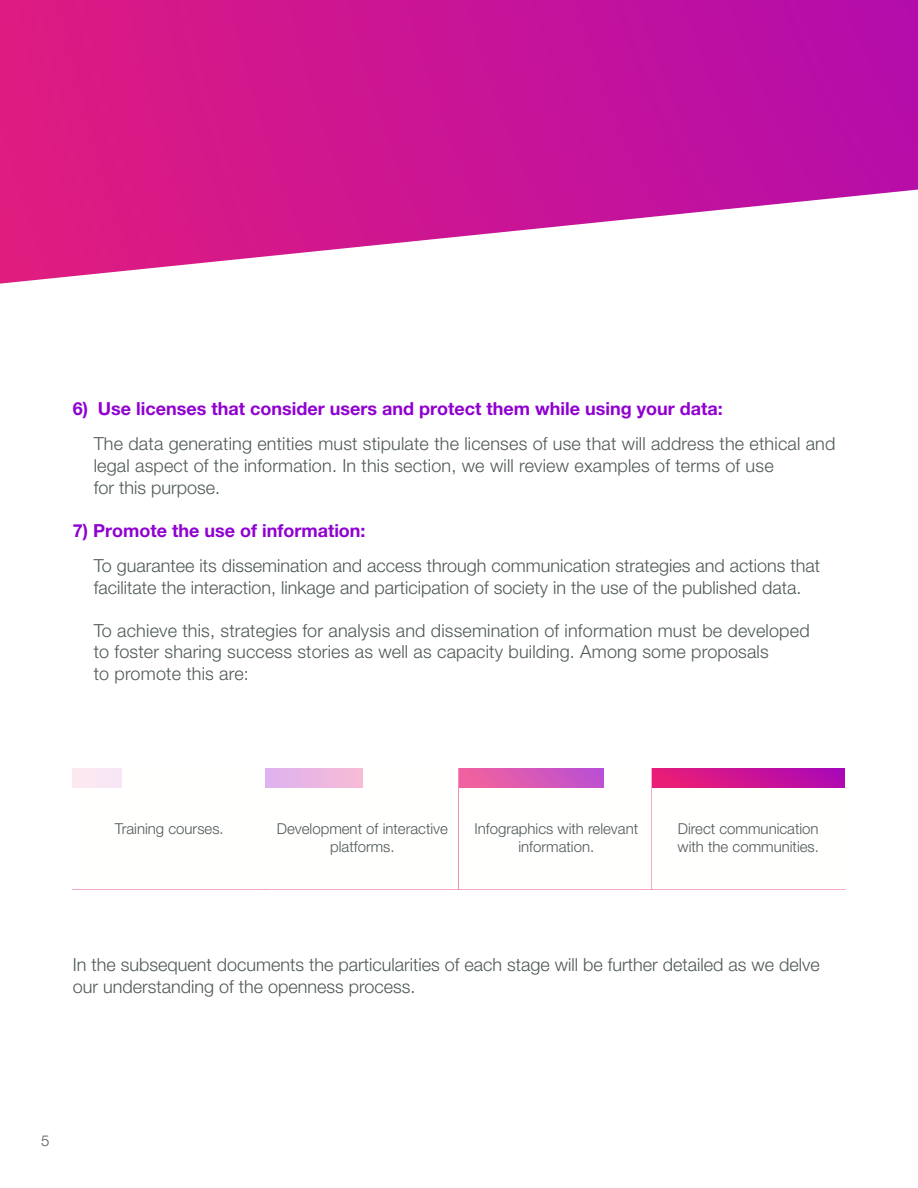
<style>
.page{position:relative;width:918px;height:1188px;background:#fff}
.page>*{position:absolute;margin:0;border:0;box-sizing:border-box;transform-origin:0 0}
.t1{font:300 18px/21.6px "Helvetica Neue LT Pro";letter-spacing:.01em;color:#4f5858}
.t2{font:700 18px "Helvetica Neue LT Pro";color:#9000d0}
.t3{font:300 15px/18px "Helvetica Neue LT Pro";color:#4f5858;text-align:center}
</style>
<div class="page">
<svg style="left:0;top:0;width:918px;height:284px"></svg>
<div style="left:266px;top:768px;width:193px;height:121px;background:#fffffe;border:1px solid #fff"></div>
<div style="left:459px;top:768px;width:193px;height:121px;background:#fffffe;border:1px solid #fff"></div>
<div style="left:652px;top:768px;width:194px;height:121px;background:#fffffe;border:1px solid #fff"></div>
<div style="left:73px;top:769px;width:48px;height:19px;background:#fae7f3"></div>
<div style="left:266px;top:769px;width:96px;height:19px;background:linear-gradient(to right,#ddb3f0,#f7bbd6)"></div>
<div style="left:459px;top:769px;width:145px;height:19px;background:linear-gradient(to right,#f4629a,#bb50d3)"></div>
<div style="left:652px;top:769px;width:193px;height:19px;background:linear-gradient(to right,#ed1e73,#ac09b4)"></div>
<p class="t2" style="left:73px;top:398px;width:652px">6) Use licenses that consider users and protect them while using your data:</p>
<p class="t1" style="left:94px;top:433px;width:743px">The data generating entities must stipulate the licenses of use that will address the ethical and legal aspect of the information. In this section, we will review examples of terms of use<br>for this purpose.</p>
<p class="t2" style="left:73px;top:519px;width:294px">7) Promote the use of information:</p>
<p class="t1" style="left:94px;top:554px;width:728px">To guarantee its dissemination and access through communication strategies and actions that facilitate the interaction, linkage and participation of society in the use of the published data.</p>
<p class="t1" style="left:94px;top:619px;width:717px">To achieve this, strategies for analysis and dissemination of information must be developed to foster sharing success stories as well as capacity building. Among some proposals<br>to promote this are:</p>
<p class="t3" style="left:115px;top:819px;width:110px">Training courses.</p>
<p class="t3" style="left:277px;top:819px;width:173px">Development of interactive platforms.</p>
<p class="t3" style="left:475px;top:819px;width:165px">Infographics with relevant information.</p>
<p class="t3" style="left:678px;top:819px;width:143px;text-align:left">Direct communication with the communities.</p>
<p class="t1" style="left:73px;top:954px;width:749px">In the subsequent documents the particularities of each stage will be further detailed as we delve our understanding of the openness process.</p>
<p class="t3" style="left:41px;top:1131px;width:10px">5</p>
</div>
